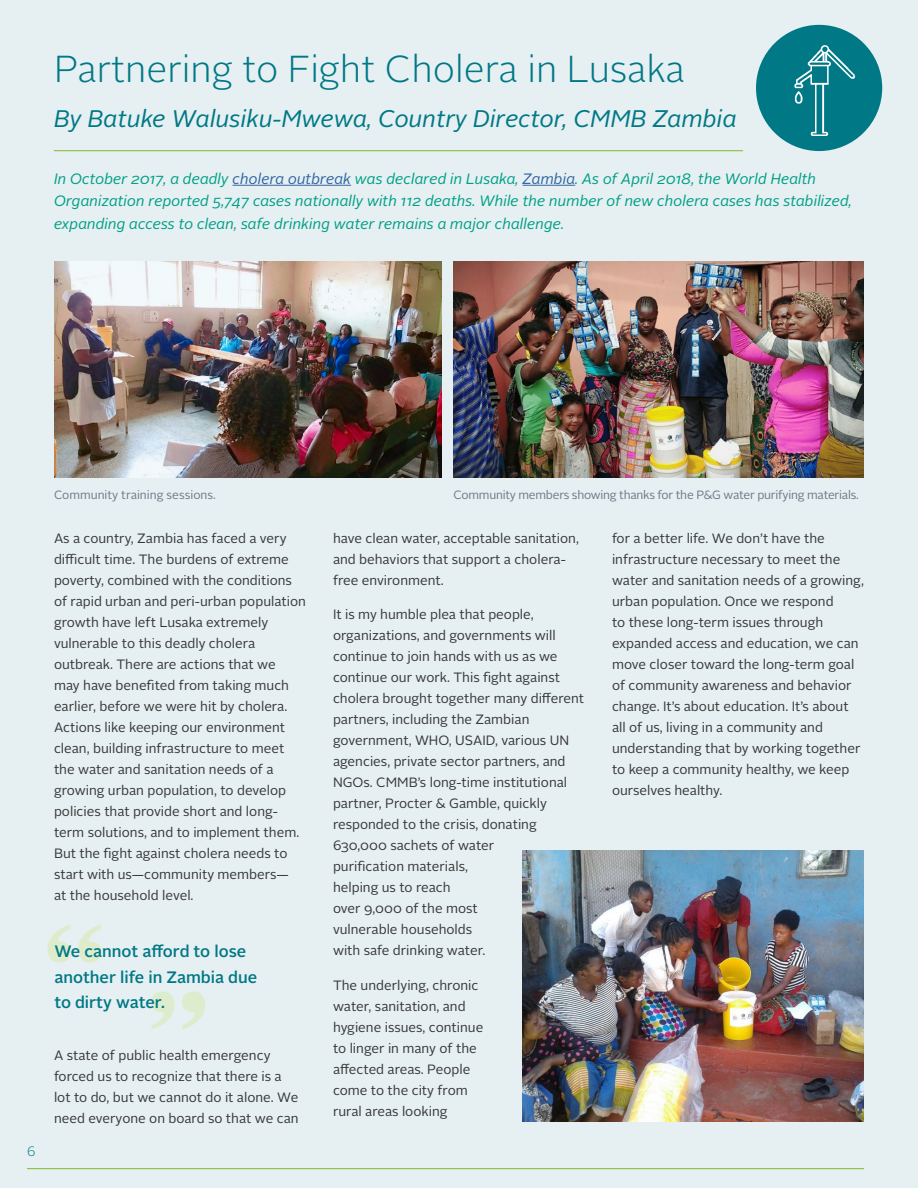
<style>
.page{position:relative;width:918px;height:1188px;background:#e6f0f2}
.page>*{position:absolute;margin:0;border:0;box-sizing:border-box;transform-origin:0 0}
.t1{font:300 37.5px "Alright Sans";color:#007886}
.t2{font:italic 24px "Alright Sans";color:#007886}
.Quote_2{font:500 16.5px/25.5px "Alright Sans";color:#007886}
.t3{font:italic 15px/22.5px "Alright Sans";color:#009f86}
.t4{font:13.5px/21px "Alright Sans";color:#383738}
.Body_Text{font:300 13.5px "Alright Sans";color:#007e8c}
.Body_Text-2{font:12px "Alright Sans";letter-spacing:-.02em;color:#6f7a87}
.Body_Text-3{font:12px "Alright Sans";color:#6f7a87}
.s1{color:#3365a4}
</style>
<div class="page">
<hr style="left:233px;top:185px;width:118px;height:1px;background:#3365a4">
<hr style="left:523px;top:185px;width:52px;height:1px;background:#3365a4">
<hr style="left:54px;top:150px;width:689px;height:1px;background:#8bc043">
<hr style="left:27px;top:1168px;width:837px;height:1px;background:#8bc043">
<img style="left:522px;top:850px;width:342px;height:271px">
<img style="left:454px;top:261px;width:410px;height:216px">
<img style="left:54px;top:261px;width:387px;height:216px">
<div style="left:756px;top:25px;width:126px;height:126px;background:#007886;border-radius:50%"></div>
<img style="left:775px;top:25px;width:90px;height:112px">
<svg style="left:48px;top:924px;width:54px;height:39px"></svg>
<svg style="left:151px;top:991px;width:54px;height:38px"></svg>
<p class="t1" style="left:54px;top:44px;width:632px">Partnering to Fight Cholera in Lusaka</p>
<p class="t2" style="left:54px;top:103px;width:684px">By Batuke Walusiku-Mwewa, Country Director, CMMB Zambia</p>
<p class="t3" style="left:54px;top:168px;width:800px">In October 2017, a deadly <span class="s1">cholera outbreak</span> was declared in Lusaka, <span class="s1">Zambia</span>. As of April 2018, the World Health<br>Organization reported 5,747 cases nationally with 112 deaths. While the number of new cholera cases has stabilized, expanding access to clean, safe drinking water remains a major challenge.</p>
<p class="Body_Text" style="left:27px;top:1143px;width:10px">6</p>
<p class="Body_Text-3" style="left:54px;top:487px;width:163px">Community training sessions.</p>
<p class="Body_Text-2" style="left:454px;top:487px;width:407px">Community members showing thanks for the P&amp;G water purifying materials.</p>
<p class="t4" style="left:54px;top:528px;width:254px">As a country, Zambia has faced a very difficult time. The burdens of extreme poverty, combined with the conditions of rapid urban and peri-urban population growth have left Lusaka extremely vulnerable to this deadly cholera outbreak. There are actions that we<br>may have benefited from taking much earlier, before we were hit by cholera.<br>Actions like keeping our environment clean, building infrastructure to meet the water and sanitation needs of a growing urban population, to develop policies that provide short and long&shy;term solutions, and to implement them.<br>But the fight against cholera needs to start with us—community members—<br>at the household level.</p>
<p class="Quote_2" style="left:54px;top:939px;width:205px">We cannot afford to lose another life in Zambia due to dirty water.</p>
<p class="t4" style="left:54px;top:1046px;width:246px">A state of public health emergency forced us to recognize that there is a lot to do, but we cannot do it alone. We need everyone on board so that we can</p>
<p class="t4" style="left:333px;top:528px;width:247px">have clean water, acceptable sanitation, and behaviors that support a cholera&shy;free environment.</p>
<p class="t4" style="left:333px;top:605px;width:253px">It is my humble plea that people, organizations, and governments will continue to join hands with us as we continue our work. This fight against cholera brought together many different partners, including the Zambian government, WHO, USAID, various UN agencies, private sector partners, and<br>NGOs. CMMB’s long-time institutional partner, Procter &amp; Gamble, quickly responded to the crisis, donating<br>630,000 sachets of water<br>purification materials,<br>helping us to reach<br>over 9,000 of the most<br>vulnerable households<br>with safe drinking water.</p>
<p class="t4" style="left:333px;top:975px;width:152px">The underlying, chronic water, sanitation, and hygiene issues, continue to linger in many of the affected areas. People come to the city from rural areas looking</p>
<p class="t4" style="left:612px;top:528px;width:253px">for a better life. We don’t have the infrastructure necessary to meet the water and sanitation needs of a growing, urban population. Once we respond<br>to these long-term issues through expanded access and education, we can move closer toward the long-term goal of community awareness and behavior change. It’s about education. It’s about all of us, living in a community and understanding that by working together to keep a community healthy, we keep ourselves healthy.</p>
</div>
